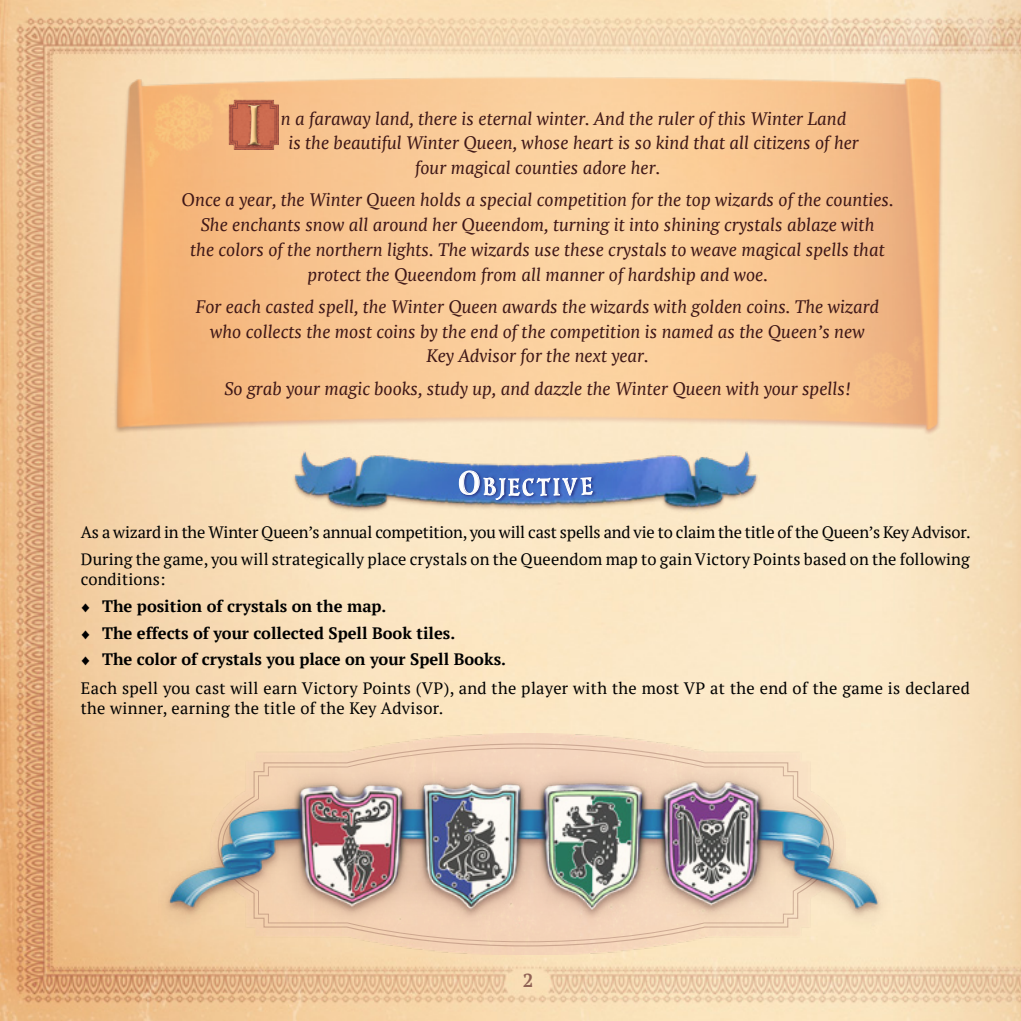
<style>
.page{position:relative;width:1021px;height:1021px;background:#fff}
.page>*{position:absolute;margin:0;border:0;box-sizing:border-box;transform-origin:0 0}
.t1{font:48.15px "Sirona";color:#fdcb83}
.t2{font:19.95px "Sirona";color:#fff}
.t3{font:700 18.75px "PT Serif";color:#906255}
.t4{font:italic 18px/24.8px "PT Serif";color:#3e1717;text-align:center}
.t5{font:16.5px/26.7px "PT Serif";letter-spacing:-.01em;color:#000}
.t6{font:16.5px/20.2px "PT Serif";letter-spacing:.01em;color:#000}
.t7{font:700 16.5px/26.7px "PT Serif";color:#000}
.s1{font-weight:400}
.s2{font-family:"Circe Rounded";font-weight:400}
</style>
<div class="page">
<img style="left:0;top:0;width:1020px;height:1020px">
<img style="left:86px;top:72px;width:881px;height:374px">
<div style="left:217px;top:88px;width:73px;height:74px;background:#bb573f;opacity:.44"></div>
<div style="left:244px;top:101px;width:20px;height:44px;background:#b65c47"></div>
<div style="left:244px;top:103px;width:20px;height:45px;background:#000;opacity:.9"></div>
<img style="left:291px;top:450px;width:468px;height:64px">
<svg style="left:593px;top:469px;width:3px;height:33px"></svg>
<img style="left:211px;top:733px;width:634px;height:221px">
<svg style="left:217px;top:742px;width:617px;height:205px;background:#f4d8b7"></svg>
<svg style="left:222px;top:747px;width:607px;height:195px;background:#f3d5b8"></svg>
<img style="left:158px;top:761px;width:739px;height:175px">
<svg style="left:458px;top:443px;width:135px;height:158px;background:#d2cbc3"></svg>
<h1 class="t1" style="left:247px;top:93px;width:18px">I</h1>
<p class="t4" style="left:281px;top:106px;width:569px">n a faraway land, there is eternal winter. And the ruler of this Winter Land</p>
<p class="t4" style="left:289px;top:130px;width:572px">is the beautiful Winter Queen, whose heart is so kind that all citizens of her</p>
<p class="t4" style="left:415px;top:155px;width:249px">four magical counties adore her.</p>
<p class="t4" style="left:182px;top:187px;width:716px">Once a year, the Winter Queen holds a special competition for the top wizards of the counties.<br>She enchants snow all around her Queendom, turning it into shining crystals ablaze with<br>the colors of the northern lights. The wizards use these crystals to weave magical spells that protect the Queendom from all manner of hardship and woe.</p>
<p class="t4" style="left:196px;top:294px;width:687px">For each casted spell, the Winter Queen awards the wizards with golden coins. The wizard who collects the most coins by the end of the competition is named as the Queen’s new<br>Key Advisor for the next year.</p>
<p class="t4" style="left:224px;top:376px;width:630px">So grab your magic books, study up, and dazzle the Winter Queen with your spells!</p>
<p class="t2" style="left:522px;top:474px;width:14px">c</p>
<p class="t5" style="left:81px;top:519px;width:891px">As a wizard in the Winter Queen’s annual competition, you will cast spells and vie to claim the title of the Queen’s Key Advisor.<br>During the game, you will strategically place crystals on the Queendom map to gain Victory Points based on the following</p>
<p class="t7" style="left:81px;top:566px;width:427px"><span class="s1">conditions:<br></span><span class="s2">♦</span> The position of crystals on the map.<br><span class="s2">♦</span> The effects of your collected Spell Book tiles.<br><span class="s2">♦</span> The color of crystals you place on your Spell Books.</p>
<p class="t6" style="left:81px;top:677px;width:890px">Each spell you cast will earn Victory Points (VP), and the player with the most VP at the end of the game is declared the winner, earning the title of the Key Advisor.</p>
<p class="t3" style="left:523px;top:967px;width:12px">2</p>
</div>
